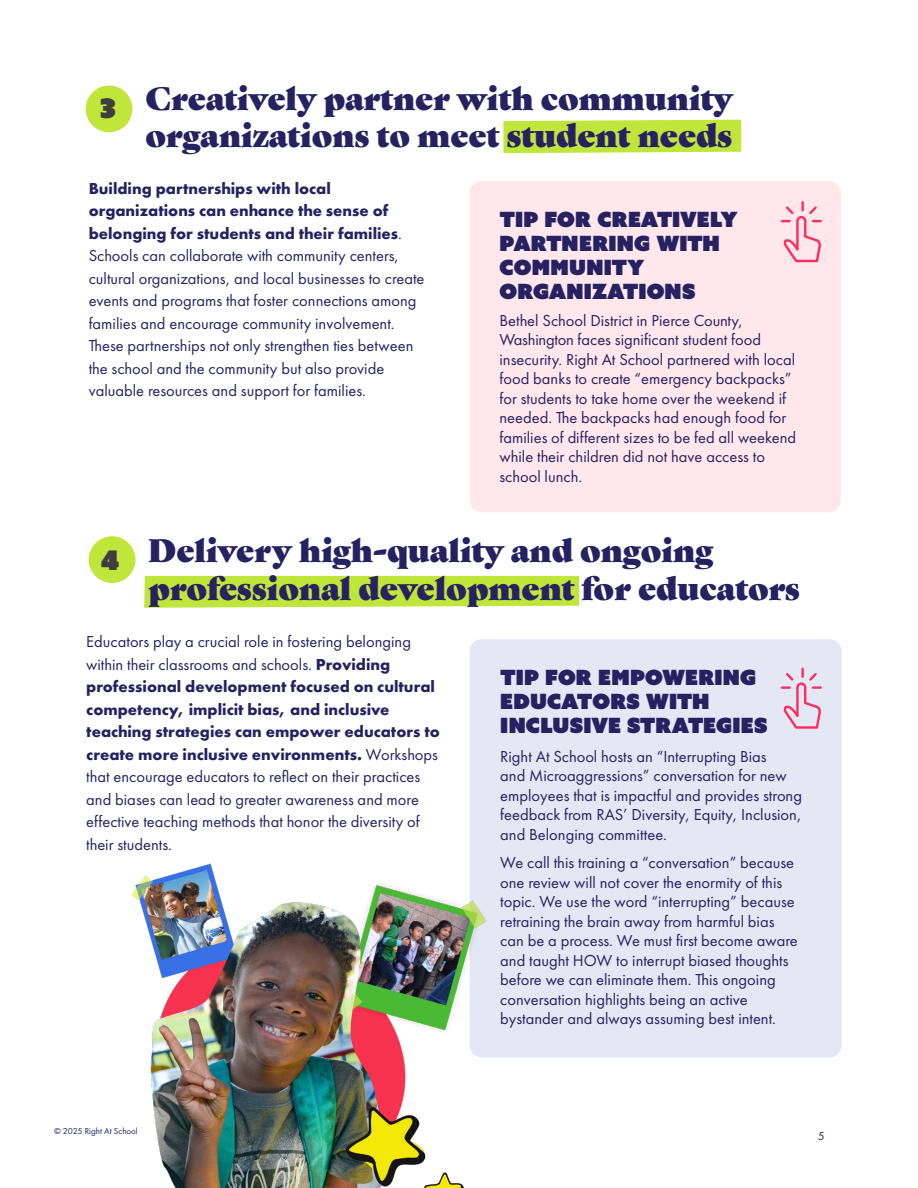
<style>
.page{position:relative;width:918px;height:1188px;background:#fff}
.page>*{position:absolute;margin:0;border:0;box-sizing:border-box;transform-origin:0 0}
.t1{font:31.5px/37.8px "Gastromond";color:#262261}
.t2{font:27px "Azo Super";color:#3e3e3f}
.t3{font:21px/24px "Azo Super";color:#262261}
.t4{font:16.5px/19.5px "Futura PT";color:#262261}
.t5{font:12px "Futura PT";color:#262161}
.t6{font:9px "Futura PT";color:#262161}
.s1{font-weight:700}
</style>
<div class="page">
<div style="left:503px;top:120px;width:238px;height:33px;background:#c0e63b"></div>
<div style="left:86px;top:86px;width:46px;height:46px;background:#c0e63b;border-radius:50%"></div>
<div style="left:470px;top:181px;width:371px;height:331px;background:#ffe7ec;border-radius:12px"></div>
<div style="left:144px;top:576px;width:435px;height:32px;background:#c0e63b"></div>
<div style="left:89px;top:536px;width:46px;height:47px;background:#c0e63b;border-radius:50%"></div>
<div style="left:470px;top:639px;width:372px;height:419px;background:#e4e8f4;border-radius:12px"></div>
<img style="left:131px;top:863px;width:362px;height:325px">
<svg style="left:780px;top:201px;width:42px;height:62px"></svg>
<svg style="left:780px;top:667px;width:42px;height:62px"></svg>
<h1 class="t1" style="left:146px;top:77px;width:589px">Creatively partner with community organizations to meet student needs</h1>
<p class="t4" style="left:89px;top:177px;width:337px;line-height:22.5px"><span class="s1">Building partnerships with local organizations can enhance the sense of belonging for students and their families</span>.<br>Schools can collaborate with community centers, cultural organizations, and local businesses to create events and programs that foster connections among families and encourage community involvement.<br>These partnerships not only strengthen ties between the school and the community but also provide valuable resources and support for families.</p>
<h2 class="t2" style="left:100px;top:91px;width:18px">3</h2>
<p class="t3" style="left:500px;top:208px;width:240px">TIP FOR CREATIVELY<br>PARTNERING WITH<br>COMMUNITY<br>ORGANIZATIONS</p>
<p class="t4" style="left:500px;top:310px;width:298px">Bethel School District in Pierce County, Washington faces significant student food insecurity. Right At School partnered with local food banks to create “emergency backpacks” for students to take home over the weekend if needed. The backpacks had enough food for families of different sizes to be fed all weekend while their children did not have access to school lunch.</p>
<h2 class="t2" style="left:101px;top:542px;width:20px">4</h2>
<h1 class="t1" style="left:149px;top:529px;width:653px">Delivery high-quality and ongoing professional development for educators</h1>
<p class="t4" style="left:86px;top:631px;width:355px;line-height:22.5px">Educators play a crucial role in fostering belonging within their classrooms and schools. <span class="s1">Providing professional development focused on cultural competency, implicit bias, and inclusive teaching strategies can empower educators to create more inclusive environments.</span> Workshops that encourage educators to reflect on their practices and biases can lead to greater awareness and more effective teaching methods that honor the diversity of their students.</p>
<p class="t3" style="left:500px;top:666px;width:269px">TIP FOR EMPOWERING<br>EDUCATORS WITH<br>INCLUSIVE STRATEGIES</p>
<p class="t4" style="left:500px;top:746px;width:303px">Right At School hosts an “Interrupting Bias<br>and Microaggressions” conversation for new employees that is impactful and provides strong feedback from RAS’ Diversity, Equity, Inclusion, and Belonging committee.</p>
<p class="t4" style="left:500px;top:853px;width:299px">We call this training a “conversation” because one review will not cover the enormity of this topic. We use the word “interrupting” because retraining the brain away from harmful bias can be a process. We must first become aware and taught HOW to interrupt biased thoughts before we can eliminate them. This ongoing conversation highlights being an active bystander and always assuming best intent.</p>
<p class="t6" style="left:54px;top:1126px;width:85px">© 2025 Right At School</p>
<p class="t5" style="left:818px;top:1129px;width:8px">5</p>
</div>
